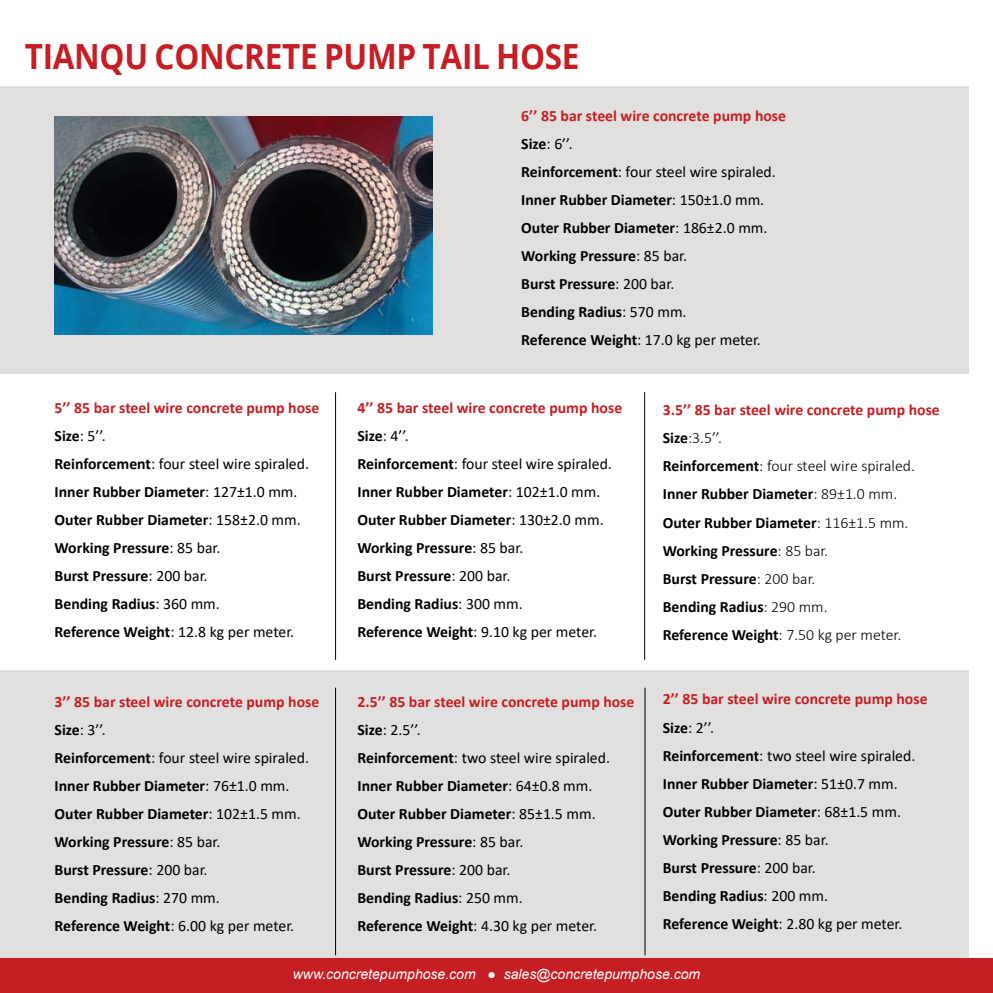
<style>
.page{position:relative;width:993px;height:993px;background:#fff}
.page>*{position:absolute;margin:0;border:0;box-sizing:border-box;transform-origin:0 0}
.t1{font:700 34.65px "Open Sans";letter-spacing:-.01em;color:#c51e24;scale:.91 1}
.t2{font:700 15.75px/28px "Calibri";color:#000}
.t3{font:italic 14px "Arial";color:#fff}
.s1{color:#c51e24}
.s2{font-weight:400}
.s3{font-weight:300}
</style>
<div class="page">
<div style="left:0;top:957px;width:992px;height:35px;background:#c51e24"></div>
<div style="left:0;top:86px;width:967px;height:287px;background:#e2e0df"></div>
<div style="left:0;top:670px;width:967px;height:287px;background:#e2e0df"></div>
<hr style="left:335px;top:392px;width:1px;height:267px;background:#000">
<hr style="left:644px;top:687px;width:1px;height:267px;background:#000">
<hr style="left:335px;top:687px;width:1px;height:267px;background:#000">
<hr style="left:644px;top:392px;width:1px;height:267px;background:#000">
<img style="left:55px;top:117px;width:377px;height:217px">
<h1 class="t1" style="left:25px;top:32px;width:611px">TIANQU CONCRETE PUMP TAIL HOSE</h1>
<p class="t2" style="left:521px;top:102px;width:266px"><span class="s1">6’’ 85 bar steel wire concrete pump hose<br></span>Size<span class="s2">: 6’’.<br></span>Reinforcement<span class="s2">: four steel wire spiraled.<br></span>Inner Rubber Diameter<span class="s2">: 150±1.0 mm.<br></span>Outer Rubber Diameter<span class="s2">: 186±2.0 mm.<br></span>Working Pressure<span class="s2">: 85 bar.<br></span>Burst Pressure<span class="s2">: 200 bar.<br></span>Bending Radius<span class="s2">: 570 mm.<br></span>Reference Weight<span class="s2">: 17.0 kg per meter.</span></p>
<p class="t2" style="left:55px;top:393px;width:266px"><span class="s1">5’’ 85 bar steel wire concrete pump hose<br></span>Size<span class="s2">: 5’’.<br></span>Reinforcement<span class="s2">: four steel wire spiraled.<br></span>Inner Rubber Diameter<span class="s2">: 127±1.0 mm.<br></span>Outer Rubber Diameter<span class="s2">: 158±2.0 mm.<br></span>Working Pressure<span class="s2">: 85 bar.<br></span>Burst Pressure<span class="s2">: 200 bar.<br></span>Bending Radius<span class="s2">: 360 mm.<br></span>Reference Weight<span class="s2">: 12.8 kg per meter.</span></p>
<p class="t2" style="left:55px;top:687px;width:266px"><span class="s1">3’’ 85 bar steel wire concrete pump hose<br></span>Size<span class="s2">: 3’’.<br></span>Reinforcement<span class="s2">: four steel wire spiraled.<br></span>Inner Rubber Diameter<span class="s2">: 76±1.0 mm.<br></span>Outer Rubber Diameter<span class="s2">: 102±1.5 mm.<br></span>Working Pressure<span class="s2">: 85 bar.<br></span>Burst Pressure<span class="s2">: 200 bar.<br></span>Bending Radius<span class="s2">: 270 mm.<br></span>Reference Weight<span class="s2">: 6.00 kg per meter.</span></p>
<p class="t2" style="left:357px;top:393px;width:266px"><span class="s1">4’’ 85 bar steel wire concrete pump hose<br></span>Size<span class="s2">: 4’’.<br></span>Reinforcement<span class="s2">: four steel wire spiraled.<br></span>Inner Rubber Diameter<span class="s2">: 102±1.0 mm.<br></span>Outer Rubber Diameter<span class="s2">: 130±2.0 mm.<br></span>Working Pressure<span class="s2">: 85 bar.<br></span>Burst Pressure<span class="s2">: 200 bar.<br></span>Bending Radius<span class="s2">: 300 mm.<br></span>Reference Weight<span class="s2">: 9.10 kg per meter.</span></p>
<p class="t2" style="left:357px;top:687px;width:278px"><span class="s1">2.5’’ 85 bar steel wire concrete pump hose<br></span>Size<span class="s2">: 2.5’’.<br></span>Reinforcement<span class="s2">: two steel wire spiraled.<br></span>Inner Rubber Diameter<span class="s2">: 64±0.8 mm.<br></span>Outer Rubber Diameter<span class="s2">: 85±1.5 mm.<br></span>Working Pressure<span class="s2">: 85 bar.<br></span>Burst Pressure<span class="s2">: 200 bar.<br></span>Bending Radius<span class="s2">: 250 mm.<br></span>Reference Weight<span class="s2">: 4.30 kg per meter.</span></p>
<p class="t2" style="left:662px;top:396px;width:278px"><span class="s1">3.5’’ 85 bar steel wire concrete pump hose<br></span>Size<span class="s3">:3.5’’.<br></span>Reinforcement<span class="s3">: four steel wire spiraled.<br></span>Inner Rubber Diameter<span class="s3">: 89±1.0 mm.<br></span>Outer Rubber Diameter<span class="s3">: 116±1.5 mm.<br></span>Working Pressure<span class="s3">: 85 bar.<br></span>Burst Pressure<span class="s3">: 200 bar.<br></span>Bending Radius<span class="s3">: 290 mm.<br></span>Reference Weight<span class="s3">: 7.50 kg per meter.</span></p>
<p class="t2" style="left:662px;top:684px;width:266px"><span class="s1">2’’ 85 bar steel wire concrete pump hose<br></span>Size<span class="s2">: 2’’.<br></span>Reinforcement<span class="s2">: two steel wire spiraled.<br></span>Inner Rubber Diameter<span class="s2">: 51±0.7 mm.<br></span>Outer Rubber Diameter<span class="s2">: 68±1.5 mm.<br></span>Working Pressure<span class="s2">: 85 bar.<br></span>Burst Pressure<span class="s2">: 200 bar.<br></span>Bending Radius<span class="s2">: 200 mm.<br></span>Reference Weight<span class="s2">: 2.80 kg per meter.</span></p>
<p class="t3" style="left:293px;top:964px;width:409px">www.concretepumphose.com ● sales@concretepumphose.com</p>
</div>
